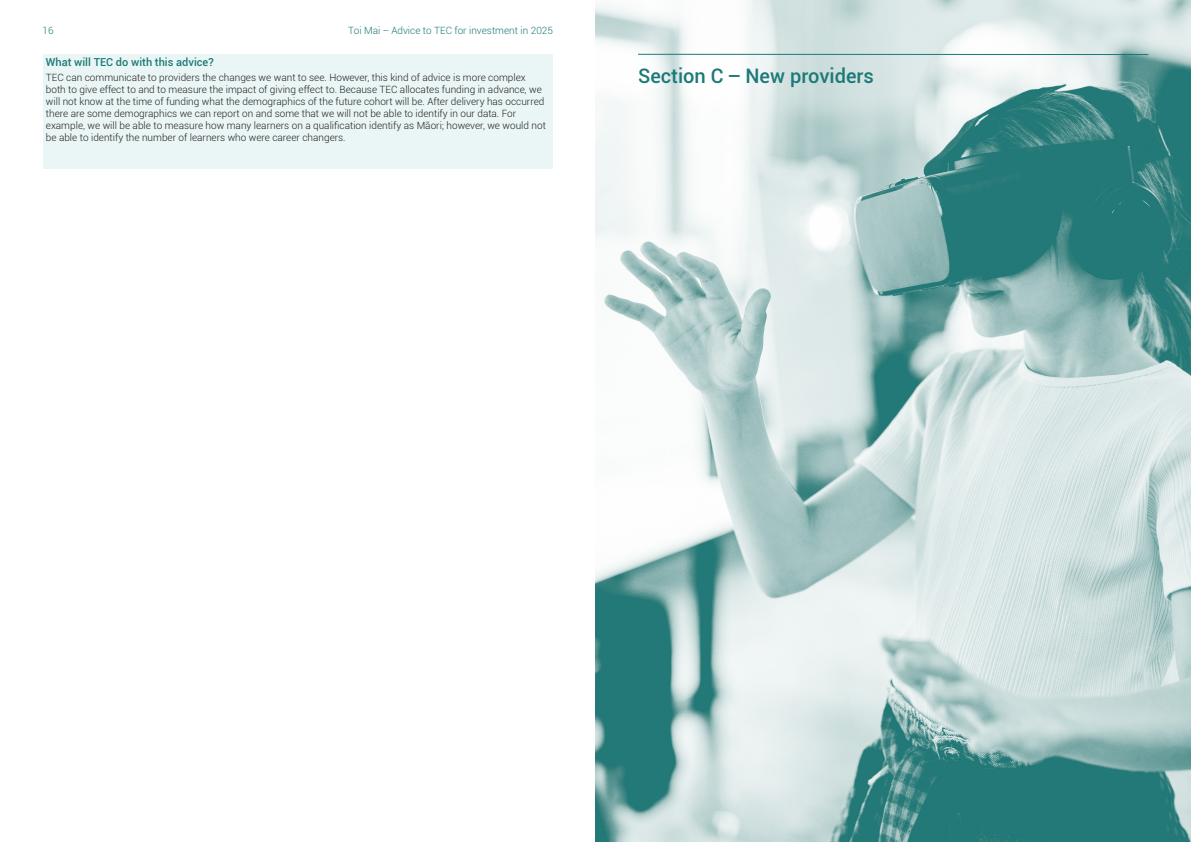
<style>
.page{position:relative;width:1191px;height:842px;background:#fff}
.page>*{position:absolute;margin:0;border:0;box-sizing:border-box;transform-origin:0 0}
.t1{font:500 20px "Roboto";color:#1b7977}
.Table_text{font:500 11px "Roboto";color:#1b7977}
.Table_text-2{font:300 10px/12px "Roboto";color:#231f20}
.t2{font:300 10px "Roboto";color:#1b7977}
</style>
<div class="page">
<div style="left:43px;top:54px;width:510px;height:115px;background:#eaf6f5"></div>
<img style="left:595px;top:0;width:596px;height:842px">
<hr style="left:638px;top:54px;width:510px;height:1px;background:#1b7977">
<p class="t2" style="left:43px;top:24px;width:13px">16</p>
<p class="t2" style="left:348px;top:24px;width:206px">Toi Mai – Advice to TEC for investment in 2025</p>
<p class="Table_text" style="left:46px;top:55px;width:169px">What will TEC do with this advice?</p>
<p class="Table_text-2" style="left:46px;top:71px;width:501px">TEC can communicate to providers the changes we want to see. However, this kind of advice is more complex both to give effect to and to measure the impact of giving effect to. Because TEC allocates funding in advance, we will not know at the time of funding what the demographics of the future cohort will be. After delivery has occurred there are some demographics we can report on and some that we will not be able to identify in our data. For example, we will be able to measure how many learners on a qualification identify as Māori; however, we would not be able to identify the number of learners who were career changers.</p>
<p class="t1" style="left:638px;top:62px;width:237px">Section C – New providers</p>
</div>
